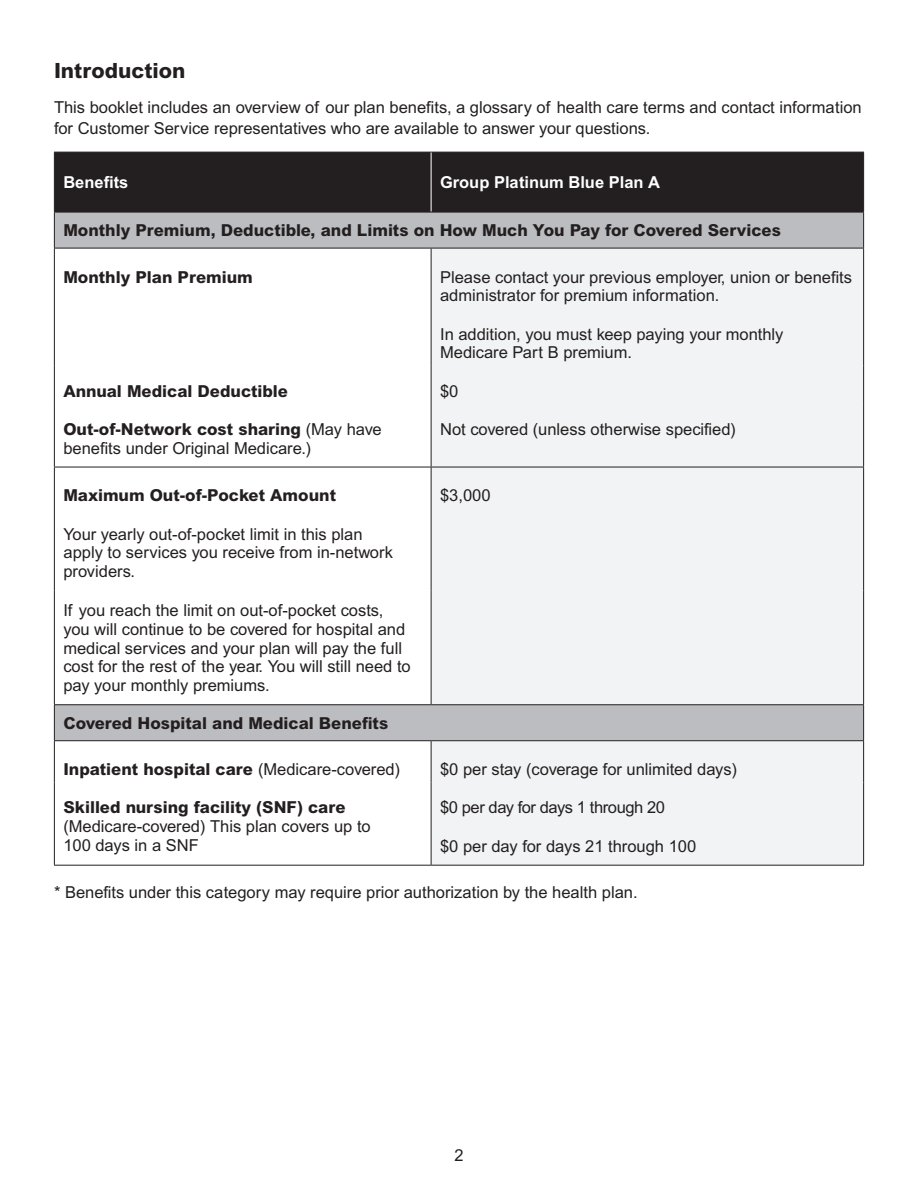
<style>
.page{position:relative;width:918px;height:1188px;background:#fff}
.page>*{position:absolute;margin:0;border:0;box-sizing:border-box;transform-origin:0 0}
.t1{font:800 21px "Arial MT Std";color:#231f20}
.t2{font:16.5px/18.8px "Arial MT Std";color:#231f20}
.t3{font:800 16.5px "Arial MT Std";color:#231f20}
.t4{font:700 16.5px "Arial MT Std";color:#fff}
.t5{font:16.5px "Arial MT Std";letter-spacing:-.025em;color:#231f20}
.s1{font-weight:800}
.s2{font-weight:400}
</style>
<div class="page">
<div style="left:55px;top:153px;width:808px;height:59px;background:#231f20"></div>
<svg style="left:55px;top:213px;width:808px;height:527px"></svg>
<div style="left:431px;top:249px;width:432px;height:616px;background:#f2f3f4"></div>
<hr style="left:54px;top:467px;width:1px;height:124px;background:#231f20">
<hr style="left:54px;top:591px;width:1px;height:113px;background:#231f20">
<hr style="left:54px;top:740px;width:377px;height:1px;background:#231f20">
<hr style="left:54px;top:741px;width:1px;height:42px;background:#231f20">
<hr style="left:54px;top:783px;width:1px;height:82px;background:#231f20">
<hr style="left:54px;top:467px;width:377px;height:1px;background:#231f20">
<hr style="left:54px;top:248px;width:1px;height:118px;background:#231f20">
<hr style="left:54px;top:366px;width:1px;height:38px;background:#231f20">
<hr style="left:54px;top:404px;width:1px;height:63px;background:#231f20">
<hr style="left:54px;top:152px;width:377px;height:1px;background:#231f20">
<hr style="left:54px;top:152px;width:1px;height:60px;background:#231f20">
<hr style="left:431px;top:152px;width:433px;height:1px;background:#231f20">
<hr style="left:431px;top:152px;width:1px;height:60px;background:#fff">
<hr style="left:863px;top:152px;width:1px;height:60px;background:#231f20">
<hr style="left:54px;top:212px;width:377px;height:1px;background:#231f20">
<hr style="left:54px;top:212px;width:1px;height:36px;background:#231f20">
<hr style="left:431px;top:212px;width:433px;height:1px;background:#231f20">
<hr style="left:863px;top:212px;width:1px;height:36px;background:#231f20">
<hr style="left:54px;top:248px;width:377px;height:1px;background:#231f20">
<hr style="left:431px;top:248px;width:433px;height:1px;background:#231f20">
<hr style="left:54px;top:704px;width:377px;height:1px;background:#231f20">
<hr style="left:54px;top:705px;width:1px;height:35px;background:#231f20">
<hr style="left:431px;top:704px;width:433px;height:1px;background:#231f20">
<hr style="left:863px;top:705px;width:1px;height:35px;background:#231f20">
<hr style="left:431px;top:248px;width:1px;height:118px;background:#231f20">
<hr style="left:431px;top:366px;width:1px;height:38px;background:#231f20">
<hr style="left:431px;top:404px;width:1px;height:63px;background:#231f20">
<hr style="left:863px;top:248px;width:1px;height:118px;background:#231f20">
<hr style="left:863px;top:366px;width:1px;height:38px;background:#231f20">
<hr style="left:863px;top:404px;width:1px;height:63px;background:#231f20">
<hr style="left:431px;top:741px;width:1px;height:42px;background:#231f20">
<hr style="left:431px;top:783px;width:1px;height:82px;background:#231f20">
<hr style="left:431px;top:740px;width:433px;height:1px;background:#231f20">
<hr style="left:863px;top:741px;width:1px;height:42px;background:#231f20">
<hr style="left:863px;top:783px;width:1px;height:82px;background:#231f20">
<hr style="left:431px;top:467px;width:1px;height:124px;background:#231f20">
<hr style="left:431px;top:591px;width:1px;height:113px;background:#231f20">
<hr style="left:431px;top:467px;width:433px;height:1px;background:#231f20">
<hr style="left:863px;top:467px;width:1px;height:124px;background:#231f20">
<hr style="left:863px;top:591px;width:1px;height:113px;background:#231f20">
<hr style="left:54px;top:865px;width:377px;height:1px;background:#231f20">
<hr style="left:431px;top:865px;width:433px;height:1px;background:#231f20">
<h2 class="t1" style="left:54px;top:58px;width:133px">Introduction</h2>
<p class="t2" style="left:54px;top:98px;width:809px;line-height:20.2px">This booklet includes an overview of our plan benefits, a glossary of health care terms and contact information for Customer Service representatives who are available to answer your questions.</p>
<p class="t4" style="left:63px;top:173px;width:67px">Benefits</p>
<p class="t4" style="left:440px;top:173px;width:221px">Group Platinum Blue Plan A</p>
<p class="t3" style="left:63px;top:220px;width:719px">Monthly Premium, Deductible, and Limits on How Much You Pay for Covered Services</p>
<p class="t3" style="left:63px;top:267px;width:191px">Monthly Plan Premium</p>
<p class="t2" style="left:440px;top:268px;width:413px">Please contact your previous employer, union or benefits administrator for premium information.</p>
<p class="t2" style="left:440px;top:325px;width:345px">In addition, you must keep paying your monthly<br>Medicare Part B premium.</p>
<p class="t3" style="left:63px;top:381px;width:226px">Annual Medical Deductible</p>
<p class="t2" style="left:440px;top:382px;width:20px">$0</p>
<p class="t2" style="left:63px;top:420px;width:320px"><span class="s1">Out-of-Network cost sharing</span> (May have benefits under Original Medicare.)</p>
<p class="t2" style="left:440px;top:420px;width:297px">Not covered (unless otherwise specified)</p>
<p class="t3" style="left:63px;top:486px;width:274px">Maximum Out-of-Pocket Amount</p>
<p class="t2" style="left:63px;top:525px;width:331px">Your yearly out-of-pocket limit in this plan apply to services you receive from in-network providers.</p>
<p class="t2" style="left:440px;top:487px;width:52px">$3,000</p>
<p class="t2" style="left:63px;top:602px;width:349px">If you reach the limit on out-of-pocket costs, you will continue to be covered for hospital and medical services and your plan will pay the full cost for the rest of the year. You will still need to pay your monthly premiums.</p>
<p class="t3" style="left:63px;top:713px;width:326px">Covered Hospital and Medical Benefits</p>
<p class="t3" style="left:63px;top:759px;width:338px">Inpatient hospital care <span class="s2">(Medicare-covered)</span></p>
<p class="t2" style="left:440px;top:761px;width:299px">$0 per stay (coverage for unlimited days)</p>
<p class="t2" style="left:63px;top:799px;width:309px"><span class="s1">Skilled nursing facility (SNF) care </span>(Medicare-covered) This plan covers up to<br>100 days in a SNF</p>
<p class="t5" style="left:440px;top:798px;width:226px">$0 per day for days 1 through 20</p>
<p class="t2" style="left:440px;top:837px;width:258px">$0 per day for days 21 through 100</p>
<p class="t2" style="left:54px;top:883px;width:585px">* Benefits under this category may require prior authorization by the health plan.</p>
<p class="t2" style="left:454px;top:1147px;width:11px">2</p>
</div>
